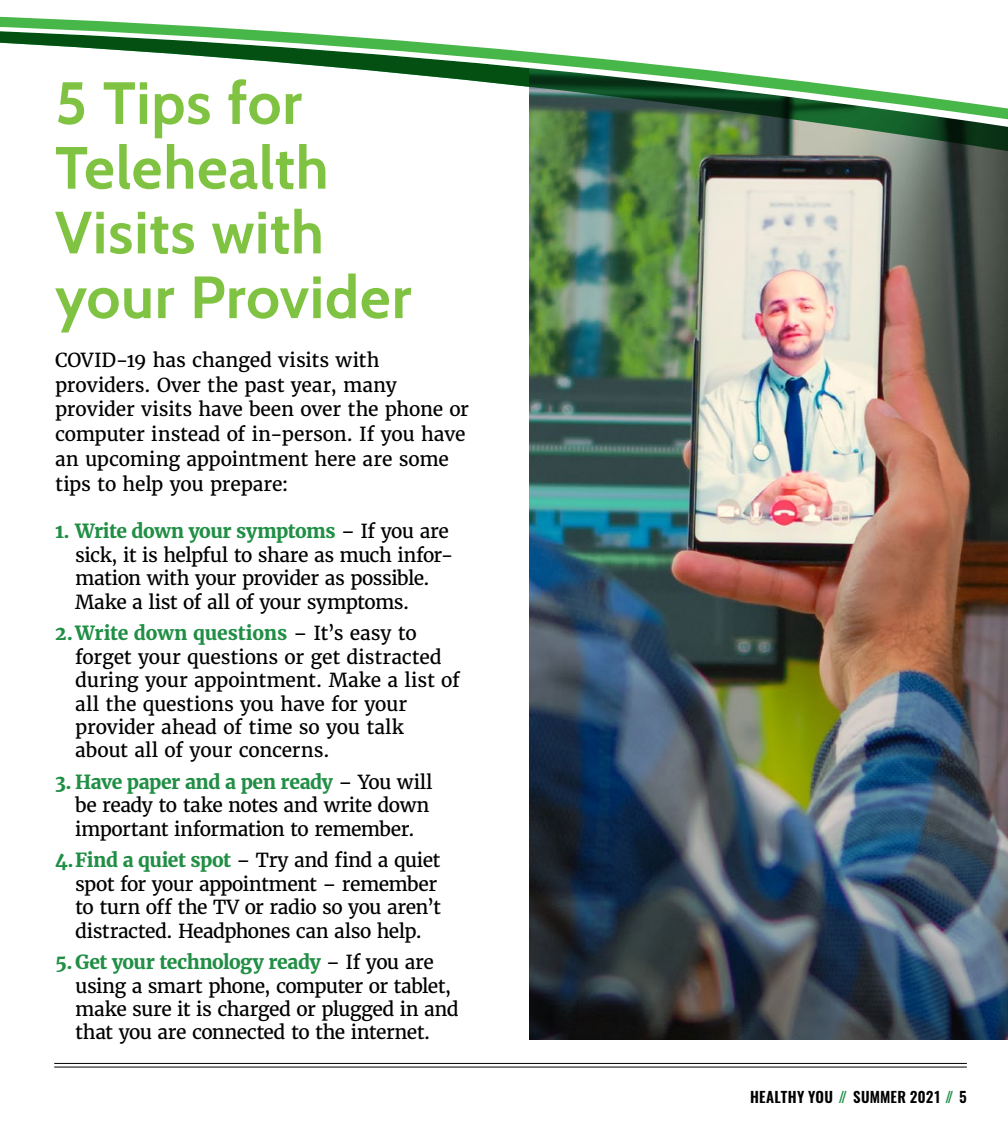
<style>
.page{position:relative;width:1008px;height:1134px;background:#fff}
.page>*{position:absolute;margin:0;border:0;box-sizing:border-box;transform-origin:0 0}
.body{font:700 59.5px/64.8px "Cabin";letter-spacing:.01em;color:#80c342}
.body-2{font:19.25px/23.4px "Merriweather";letter-spacing:-.02em;color:#000}
.t1{font:600 14.88px "Oswald";letter-spacing:.015em;color:#000}
.s1{font-weight:700;color:#208e44}
.s2{color:#208e44}
</style>
<div class="page">
<hr style="left:54px;top:1063px;width:913px;height:1px;background:#000">
<hr style="left:54px;top:1067px;width:913px;height:1px;background:#000">
<img style="left:529px;top:277px;width:479px;height:763px">
<img style="left:529px;top:250px;width:479px;height:27px">
<svg style="left:529px;top:239px;width:479px;height:8px"></svg>
<svg style="left:0;top:16px;width:1008px;height:223px"></svg>
<p class="body" style="left:55px;top:67px;width:358px">5 Tips for<br>Telehealth<br>Visits with your Provider</p>
<p class="body-2" style="left:55px;top:347px;width:416px;line-height:24.8px">COVID-19 has changed visits with providers. Over the past year, many provider visits have been over the phone or computer instead of in-person. If you have an upcoming appointment here are some tips to help you prepare:</p>
<p class="body-2" style="left:75px;top:520px;width:380px;text-indent:-20px"><span class="s1">1. Write down your symptoms</span> – If you are sick, it is helpful to share as much infor&shy;mation with your provider as possible.<br>Make a list of all of your symptoms.</p>
<p class="body-2" style="left:75px;top:622px;width:386px;text-indent:-20px"><span class="s1">2.Write down questions</span> – It’s easy to forget your questions or get distracted during your appointment. Make a list of all the questions you have for your provider ahead of time so you talk about all of your concerns.</p>
<p class="body-2" style="left:75px;top:770px;width:359px;text-indent:-20px"><span class="s1">3. Have paper and a pen ready</span> – You will be ready to take notes and write down important information to remember.</p>
<p class="body-2" style="left:75px;top:849px;width:367px;text-indent:-20px"><span class="s1">4.Find a quiet spot</span> – Try and find a quiet spot for your appointment – remember to turn off the TV or radio so you aren’t distracted. Headphones can also help.</p>
<p class="body-2" style="left:75px;top:950px;width:385px;text-indent:-20px"><span class="s1">5. Get your technology ready</span> – If you are using a smart phone, computer or tablet, make sure it is charged or plugged in and that you are connected to the internet.</p>
<p class="t1" style="left:750px;top:1087px;width:218px">HEALTHY YOU <span class="s2">//</span> SUMMER 2021 <span class="s2">//</span> 5</p>
</div>
